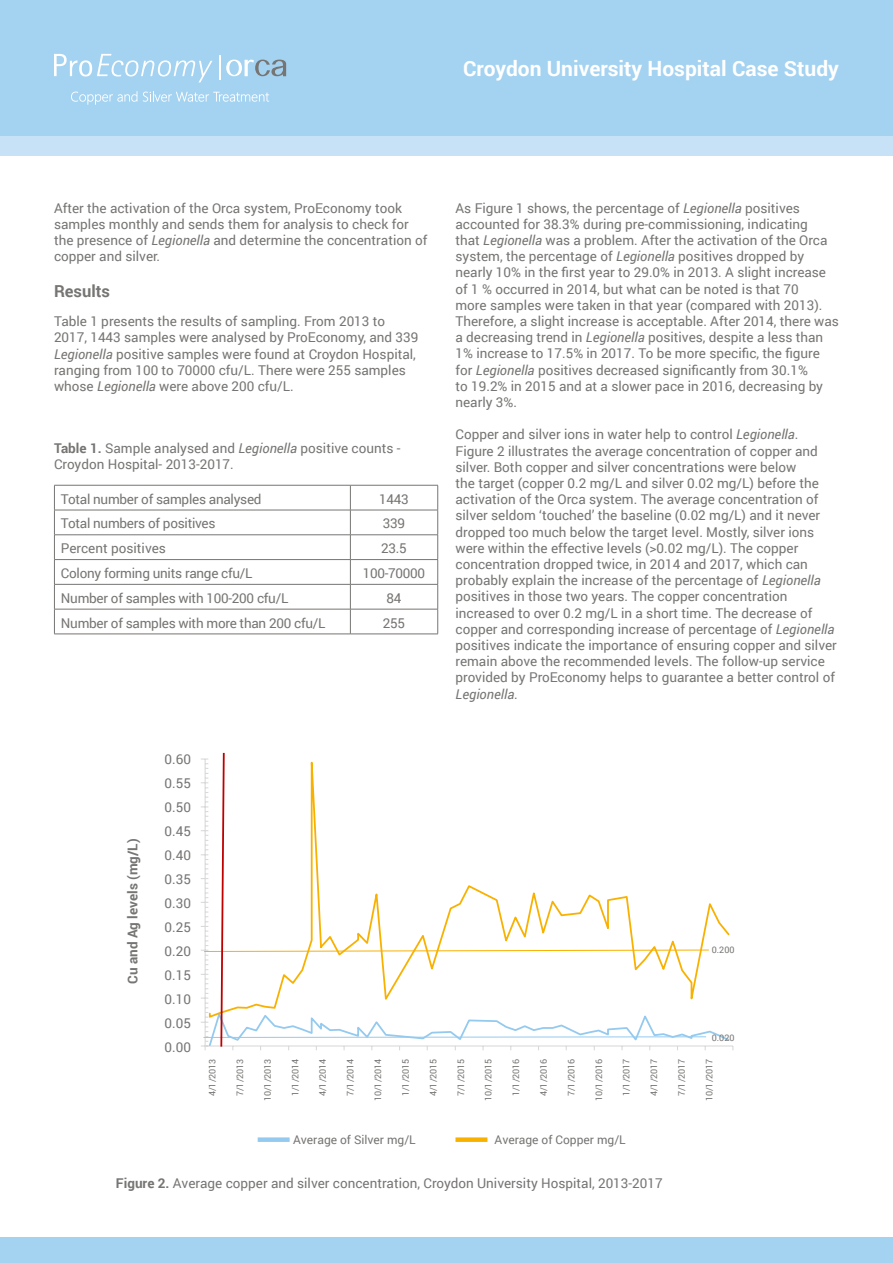
<style>
.page{position:relative;width:893px;height:1263px;background:#fff}
.page>*{position:absolute;margin:0;border:0;box-sizing:border-box;transform-origin:0 0}
.t1{font:700 21px "Roboto";color:#fff}
.t2{font:700 16.5px "Roboto";color:#767573}
.t3{font:13.5px/16.2px "Roboto";color:#767573}
.t4{font:13.5px "Roboto";letter-spacing:-.02em;color:#767573}
.t5{font:700 13.5px "Roboto";color:#767573}
.t6{font:12px "Roboto";color:#767573}
.t7{font:9px "Roboto";color:#767573}
.s1{font-style:italic}
.s2{font-weight:700}
</style>
<div class="page">
<div style="left:0;top:0;width:893px;height:136px;background:#a4d2f1"></div>
<div style="left:0;top:136px;width:893px;height:19px;background:#c7e2f7"></div>
<div style="left:0;top:1237px;width:893px;height:26px;background:#a4d2f1"></div>
<hr style="left:219px;top:55px;width:2px;height:24px;background:#fff">
<svg style="left:54px;top:54px;width:158px;height:28px"></svg>
<svg style="left:226px;top:60px;width:60px;height:16px"></svg>
<svg style="left:71px;top:91px;width:66px;height:14px"></svg>
<svg style="left:143px;top:91px;width:126px;height:11px"></svg>
<hr style="left:54px;top:485px;width:296px;height:1px;background:#767573">
<hr style="left:350px;top:485px;width:88px;height:1px;background:#767573">
<hr style="left:54px;top:510px;width:296px;height:1px;background:#767573">
<hr style="left:350px;top:510px;width:88px;height:1px;background:#767573">
<hr style="left:54px;top:534px;width:296px;height:1px;background:#767573">
<hr style="left:350px;top:534px;width:88px;height:1px;background:#767573">
<hr style="left:54px;top:559px;width:296px;height:1px;background:#767573">
<hr style="left:350px;top:559px;width:88px;height:1px;background:#767573">
<hr style="left:54px;top:584px;width:296px;height:1px;background:#767573">
<hr style="left:350px;top:584px;width:88px;height:1px;background:#767573">
<hr style="left:54px;top:609px;width:296px;height:1px;background:#767573">
<svg style="left:54px;top:485px;width:1px;height:149px"></svg>
<hr style="left:350px;top:609px;width:88px;height:1px;background:#767573">
<svg style="left:350px;top:485px;width:1px;height:149px"></svg>
<svg style="left:437px;top:485px;width:1px;height:149px"></svg>
<hr style="left:54px;top:634px;width:296px;height:1px;background:#767573">
<hr style="left:350px;top:634px;width:88px;height:1px;background:#767573">
<div style="left:258px;top:1137px;width:32px;height:5px;background:#94caef"></div>
<div style="left:455px;top:1137px;width:32px;height:5px;background:#f9b100"></div>
<svg style="left:201px;top:752px;width:532px;height:298px"></svg>
<h1 class="t1" style="left:463px;top:54px;width:377px">Croydon University Hospital Case Study</h1>
<p class="t3" style="left:54px;top:199px;width:375px">After the activation of the Orca system, ProEconomy took samples monthly and sends them for analysis to check for the presence of <span class="s1">Legionella</span> and determine the concentration of copper and silver.</p>
<p class="t2" style="left:54px;top:280px;width:58px">Results</p>
<p class="t3" style="left:54px;top:313px;width:366px">Table 1 presents the results of sampling. From 2013 to 2017, 1443 samples were analysed by ProEconomy, and 339<br><span class="s1">Legionella</span> positive samples were found at Croydon Hospital, ranging from 100 to 70000 cfu/L. There were 255 samples whose <span class="s1">Legionella</span> were above 200 cfu/L.</p>
<p class="t3" style="left:54px;top:439px;width:348px"><span class="s2">Table 1.</span> Sample analysed and <span class="s1">Legionella</span> positive counts -<br>Croydon Hospital- 2013-2017.</p>
<p class="t4" style="left:61px;top:489px;width:202px">Total number of samples analysed</p>
<p class="t3" style="left:379px;top:490px;width:31px">1443</p>
<p class="t4" style="left:61px;top:514px;width:156px">Total numbers of positives</p>
<p class="t3" style="left:383px;top:515px;width:24px">339</p>
<p class="t3" style="left:61px;top:540px;width:106px">Percent positives</p>
<p class="t3" style="left:381px;top:540px;width:27px">23.5</p>
<p class="t4" style="left:61px;top:564px;width:193px">Colony forming units range cfu/L</p>
<p class="t4" style="left:363px;top:564px;width:64px">100-70000</p>
<p class="t4" style="left:61px;top:588px;width:229px">Number of samples with 100-200 cfu/L</p>
<p class="t3" style="left:387px;top:589px;width:16px">84</p>
<p class="t4" style="left:61px;top:613px;width:266px">Number of samples with more than 200 cfu/L</p>
<p class="t3" style="left:383px;top:614px;width:24px">255</p>
<p class="t5" style="left:123px;top:983px;width:147px;rotate:-90deg">Cu and Ag levels (mg/L)</p>
<p class="t3" style="left:165px;top:746px;width:28px;line-height:24px;text-align:justify">0.60<br>0.55<br>0.50<br>0.45<br>0.40<br>0.35<br>0.30<br>0.25<br>0.20<br>0.15<br>0.10<br>0.05<br>0.00</p>
<p class="t3" style="left:455px;top:199px;width:385px">As Figure 1 shows, the percentage of <span class="s1">Legionella</span> positives accounted for 38.3% during pre-commissioning, indicating<br>that <span class="s1">Legionella</span> was a problem. After the activation of the Orca system, the percentage of <span class="s1">Legionella</span> positives dropped by nearly 10% in the first year to 29.0% in 2013. A slight increase of 1 % occurred in 2014, but what can be noted is that 70<br>more samples were taken in that year (compared with 2013).<br>Therefore, a slight increase is acceptable. After 2014, there was a decreasing trend in <span class="s1">Legionella</span> positives, despite a less than 1% increase to 17.5% in 2017. To be more specific, the figure for <span class="s1">Legionella</span> positives decreased significantly from 30.1%<br>to 19.2% in 2015 and at a slower pace in 2016, decreasing by nearly 3%.</p>
<p class="t3" style="left:455px;top:426px;width:383px">Copper and silver ions in water help to control <span class="s1">Legionella</span>.<br>Figure 2 illustrates the average concentration of copper and silver. Both copper and silver concentrations were below<br>the target (copper 0.2 mg/L and silver 0.02 mg/L) before the activation of the Orca system. The average concentration of silver seldom ‘touched’ the baseline (0.02 mg/L) and it never dropped too much below the target level. Mostly, silver ions were within the effective levels (&gt;0.02 mg/L). The copper concentration dropped twice, in 2014 and 2017, which can probably explain the increase of the percentage of <span class="s1">Legionella </span>positives in those two years. The copper concentration increased to over 0.2 mg/L in a short time. The decrease of copper and corresponding increase of percentage of <span class="s1">Legionella </span>positives indicate the importance of ensuring copper and silver remain above the recommended levels. The follow-up service provided by ProEconomy helps to guarantee a better control of <span class="s1">Legionella</span>.</p>
<p class="t7" style="left:712px;top:943px;width:24px">0.200</p>
<p class="t7" style="left:712px;top:1031px;width:24px">0.020</p>
<p class="t7" style="left:206px;top:1096px;width:39px;rotate:-90deg">4/1/2013</p>
<p class="t7" style="left:234px;top:1096px;width:39px;rotate:-90deg">7/1/2013</p>
<p class="t7" style="left:261px;top:1101px;width:44px;rotate:-90deg">10/1/2013</p>
<p class="t7" style="left:289px;top:1096px;width:39px;rotate:-90deg">1/1/2014</p>
<p class="t7" style="left:316px;top:1096px;width:39px;rotate:-90deg">4/1/2014</p>
<p class="t7" style="left:344px;top:1096px;width:39px;rotate:-90deg">7/1/2014</p>
<p class="t7" style="left:372px;top:1101px;width:44px;rotate:-90deg">10/1/2014</p>
<p class="t7" style="left:399px;top:1096px;width:39px;rotate:-90deg">1/1/2015</p>
<p class="t7" style="left:427px;top:1096px;width:39px;rotate:-90deg">4/1/2015</p>
<p class="t7" style="left:454px;top:1096px;width:39px;rotate:-90deg">7/1/2015</p>
<p class="t7" style="left:482px;top:1101px;width:44px;rotate:-90deg">10/1/2015</p>
<p class="t7" style="left:510px;top:1096px;width:39px;rotate:-90deg">1/1/2016</p>
<p class="t7" style="left:537px;top:1096px;width:39px;rotate:-90deg">4/1/2016</p>
<p class="t7" style="left:565px;top:1096px;width:39px;rotate:-90deg">7/1/2016</p>
<p class="t7" style="left:592px;top:1101px;width:44px;rotate:-90deg">10/1/2016</p>
<p class="t7" style="left:620px;top:1096px;width:39px;rotate:-90deg">1/1/2017</p>
<p class="t7" style="left:648px;top:1096px;width:39px;rotate:-90deg">4/1/2017</p>
<p class="t7" style="left:675px;top:1096px;width:39px;rotate:-90deg">7/1/2017</p>
<p class="t7" style="left:703px;top:1101px;width:44px;rotate:-90deg">10/1/2017</p>
<p class="t6" style="left:293px;top:1131px;width:124px">Average of Silver mg/L</p>
<p class="t6" style="left:495px;top:1131px;width:133px">Average of Copper mg/L</p>
<p class="t3" style="left:116px;top:1175px;width:548px"><span class="s2">Figure 2.</span> Average copper and silver concentration, Croydon University Hospital, 2013-2017</p>
</div>
